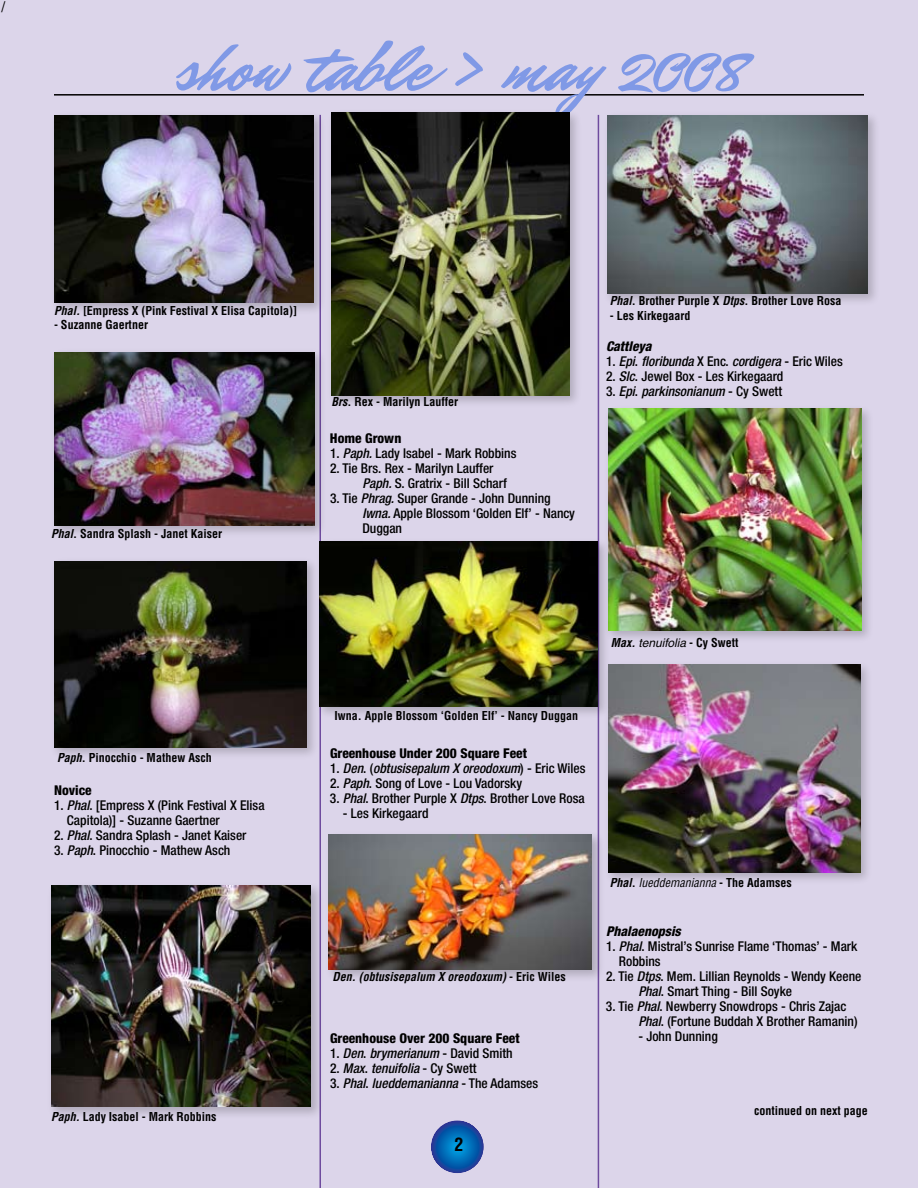
<style>
.page{position:relative;width:918px;height:1188px;background:#fff}
.page>*{position:absolute;margin:0;border:0;box-sizing:border-box;transform-origin:0 0}
.t1{font:72px "Mr Dafoe";color:#8099e6}
.t2{font:15.75px "Adobe Garamond";color:#000}
.t3{font:500 condensed 13.5px/15px "Helvetica Neue";color:#000}
.t4{font:italic 500 condensed 13.5px "Helvetica Neue";color:#000}
.t5{font:800 condensed 13.5px "Helvetica Neue";color:#000}
.t6{font:italic 800 condensed 13.5px "Helvetica Neue";color:#000}
.t7{font:700 condensed 12px "Helvetica";color:#000}
.t8{font:italic 700 condensed 12px "Helvetica";color:#000}
.t9{font:italic condensed 12px "Helvetica";color:#000}
.t10{font:italic 12px "Helvetica";color:#000}
.s1{font-size:54px}
.s2{font-style:italic}
.s3{font-style:normal}
.s4{font-weight:700;font-stretch:condensed}
.s5{font-weight:700;font-style:normal;font-stretch:condensed}
.s6{font-weight:700}
.s7{font-weight:700;font-style:normal}
</style>
<div class="page">
<div style="left:1px;top:0;width:917px;height:1188px;background:#dcd5ea"></div>
<hr style="left:320px;top:115px;width:1px;height:1073px;background:#6e4b9e">
<hr style="left:598px;top:115px;width:1px;height:1073px;background:#6e4b9e">
<hr style="left:54px;top:94px;width:810px;height:2px;background:#000">
<div style="left:49px;top:111px;width:279px;height:205px;background:#000;opacity:.2"></div>
<img style="left:54px;top:116px;width:260px;height:186px">
<div style="left:49px;top:348px;width:279px;height:191px;background:#000;opacity:.2"></div>
<img style="left:54px;top:352px;width:260px;height:173px">
<div style="left:49px;top:557px;width:272px;height:205px;background:#000;opacity:.2"></div>
<img style="left:54px;top:562px;width:252px;height:185px">
<div style="left:46px;top:881px;width:279px;height:240px;background:#000;opacity:.2"></div>
<img style="left:51px;top:886px;width:259px;height:221px">
<div style="left:327px;top:108px;width:257px;height:300px;background:#000;opacity:.2"></div>
<img style="left:331px;top:113px;width:239px;height:282px">
<div style="left:315px;top:537px;width:296px;height:184px;background:#000;opacity:.2"></div>
<img style="left:320px;top:542px;width:278px;height:165px">
<div style="left:324px;top:830px;width:281px;height:154px;background:#000;opacity:.2"></div>
<img style="left:329px;top:835px;width:263px;height:135px">
<div style="left:603px;top:111px;width:278px;height:196px;background:#000;opacity:.2"></div>
<img style="left:608px;top:115px;width:260px;height:179px">
<svg style="left:431px;top:1120px;width:53px;height:53px;background:#105dad"></svg>
<div style="left:604px;top:404px;width:272px;height:240px;background:#000;opacity:.2"></div>
<img style="left:609px;top:409px;width:252px;height:221px">
<div style="left:604px;top:660px;width:270px;height:227px;background:#000;opacity:.2"></div>
<img style="left:609px;top:665px;width:251px;height:208px">
<svg style="left:455px;top:1138px;width:8px;height:13px"></svg>
<p class="t2" style="left:1px;top:-2px;width:7px">/</p>
<h1 class="t1" style="left:175px;top:19px;width:570px">show table &gt; may <span class="s1">2008</span></h1>
<p class="t7" style="left:54px;top:303px;width:244px"><span class="s2">Phal.</span> [Empress X (Pink Festival X Elisa Capitola)]</p>
<p class="t7" style="left:54px;top:317px;width:95px">- Suzanne Gaertner</p>
<p class="t7" style="left:51px;top:526px;width:173px"><span class="s2">Phal</span>. Sandra Splash - Janet Kaiser</p>
<p class="t7" style="left:331px;top:395px;width:128px"><span class="s2">Brs</span>. Rex - Marilyn Lauffer</p>
<p class="t5" style="left:330px;top:430px;width:73px">Home Grown</p>
<p class="t3" style="left:330px;top:445px;width:188px">1. <span class="s2">Paph.</span> Lady Isabel - Mark Robbins</p>
<p class="t3" style="left:362px;top:460px;width:146px;text-indent:-32px">2. Tie Brs. Rex - Marilyn Lauffer<br><span class="s2">Paph.</span> S. Gratrix - Bill Scharf</p>
<p class="t3" style="left:362px;top:490px;width:214px;text-indent:-32px">3. Tie <span class="s2">Phrag.</span> Super Grande - John Dunning<br><span class="s2">Iwna.</span> Apple Blossom ‘Golden Elf’ - Nancy<br>Duggan</p>
<p class="t7" style="left:610px;top:293px;width:233px"><span class="s2">Phal</span>. Brother Purple X <span class="s2">Dtps</span>. Brother Love Rosa</p>
<p class="t7" style="left:610px;top:308px;width:82px">- Les Kirkegaard</p>
<p class="t6" style="left:606px;top:338px;width:47px">Cattleya</p>
<p class="t4" style="left:606px;top:353px;width:238px"><span class="s3">1.</span> Epi<span class="s3">.</span> floribunda <span class="s3">X Enc.</span> cordigera <span class="s3">- Eric Wiles</span></p>
<p class="t3" style="left:606px;top:368px;width:179px">2. <span class="s2">Slc</span>. Jewel Box - Les Kirkegaard</p>
<p class="t4" style="left:606px;top:383px;width:178px"><span class="s3">3.</span> Epi<span class="s3">.</span> parkinsonianum <span class="s3">- Cy Swett</span></p>
<p class="t7" style="left:57px;top:751px;width:156px"><span class="s2">Paph</span>. Pinocchio - Mathew Asch</p>
<p class="t5" style="left:54px;top:782px;width:39px">Novice</p>
<p class="t3" style="left:67px;top:797px;width:199px;text-indent:-13px">1. <span class="s2">Phal</span>. [Empress X (Pink Festival X Elisa<br>Capitola)] - Suzanne Gaertner</p>
<p class="t3" style="left:54px;top:827px;width:194px">2. <span class="s2">Phal</span>. Sandra Splash - Janet Kaiser</p>
<p class="t3" style="left:54px;top:842px;width:178px">3. <span class="s2">Paph</span>. Pinocchio - Mathew Asch</p>
<p class="t7" style="left:51px;top:1109px;width:167px"><span class="s2">Paph.</span> Lady Isabel - Mark Robbins</p>
<p class="t10" style="left:611px;top:636px;width:129px"><span class="s4">Max.</span> tenuifolia <span class="s5">- Cy Swett</span></p>
<p class="t7" style="left:334px;top:708px;width:245px">Iwna. Apple Blossom ‘Golden Elf’ - Nancy Duggan</p>
<p class="t5" style="left:330px;top:745px;width:199px">Greenhouse Under 200 Square Feet</p>
<p class="t4" style="left:330px;top:760px;width:257px"><span class="s3">1.</span> Den<span class="s3">. (</span>obtusisepalum X oreodoxum<span class="s3">) - Eric Wiles</span></p>
<p class="t3" style="left:330px;top:775px;width:194px">2. <span class="s2">Paph</span>. Song of Love - Lou Vadorsky</p>
<p class="t3" style="left:330px;top:790px;width:256px">3. <span class="s2">Phal</span>. Brother Purple X <span class="s2">Dtps</span>. Brother Love Rosa</p>
<p class="t3" style="left:343px;top:805px;width:87px">- Les Kirkegaard</p>
<p class="t8" style="left:333px;top:969px;width:235px">Den. (obtusisepalum X oreodoxum) <span class="s3">- Eric Wiles</span></p>
<p class="t5" style="left:330px;top:1030px;width:191px">Greenhouse Over 200 Square Feet</p>
<p class="t3" style="left:330px;top:1045px;width:184px">1. <span class="s2">Den</span>. <span class="s2">brymerianum</span> - David Smith</p>
<p class="t4" style="left:330px;top:1060px;width:148px"><span class="s3">2.</span> Max<span class="s3">.</span> tenuifolia <span class="s3">- Cy Swett</span></p>
<p class="t4" style="left:330px;top:1075px;width:210px"><span class="s3">3.</span> Phal<span class="s3">.</span> lueddemanianna <span class="s3">- The Adamses</span></p>
<p class="t9" style="left:610px;top:875px;width:183px"><span class="s6">Phal</span><span class="s7">.</span> lueddemanianna <span class="s7">- The Adamses</span></p>
<p class="t6" style="left:606px;top:923px;width:76px">Phalaenopsis</p>
<p class="t3" style="left:619px;top:938px;width:240px;text-indent:-13px">1. <span class="s2">Phal</span>. Mistral’s Sunrise Flame ‘Thomas’ - Mark<br>Robbins</p>
<p class="t3" style="left:638px;top:968px;width:225px;text-indent:-32px">2. Tie <span class="s2">Dtps</span>. Mem. Lillian Reynolds - Wendy Keene<br><span class="s2">Phal</span>. Smart Thing - Bill Soyke</p>
<p class="t3" style="left:638px;top:998px;width:221px;text-indent:-32px">3. Tie <span class="s2">Phal</span>. Newberry Snowdrops - Chris Zajac<br><span class="s2">Phal</span>. (Fortune Buddah X Brother Ramanin)</p>
<p class="t3" style="left:638px;top:1028px;width:81px">- John Dunning</p>
<p class="t7" style="left:754px;top:1104px;width:115px">continued on next page</p>
</div>
